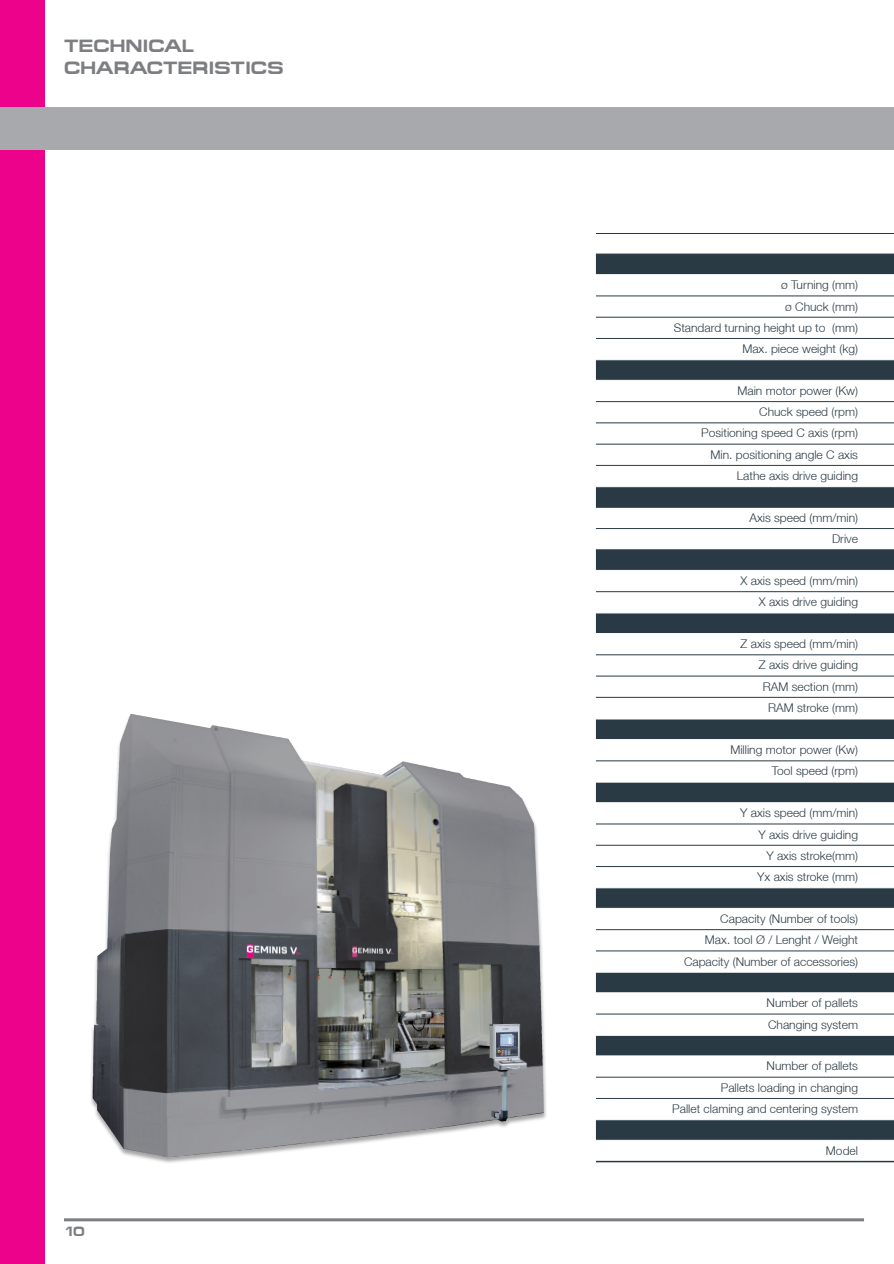
<style>
.page{position:relative;width:894px;height:1264px;background:#fff}
.page>*{position:absolute;margin:0;border:0;box-sizing:border-box;transform-origin:0 0}
.t1{font:700 18px "Micro Extend FLF";color:#7c7e81}
.t2{font:700 13.5px "Micro Extend FLF";color:#7c7e81}
.t3{font:300 12px "Helvetica Neue LT";color:#2a3a44}
</style>
<div class="page">
<svg style="left:595px;top:255px;width:298px;height:378px"></svg>
<hr style="left:595px;top:274px;width:268px;height:1px;background:#fff">
<hr style="left:863px;top:274px;width:30px;height:1px;background:#fff">
<hr style="left:595px;top:359px;width:268px;height:1px;background:#fff">
<hr style="left:863px;top:359px;width:30px;height:1px;background:#fff">
<hr style="left:595px;top:380px;width:268px;height:1px;background:#fff">
<hr style="left:863px;top:380px;width:30px;height:1px;background:#fff">
<hr style="left:595px;top:486px;width:268px;height:1px;background:#fff">
<hr style="left:863px;top:486px;width:30px;height:1px;background:#fff">
<hr style="left:595px;top:570px;width:268px;height:1px;background:#fff">
<hr style="left:863px;top:570px;width:30px;height:1px;background:#fff">
<hr style="left:595px;top:612px;width:268px;height:1px;background:#fff">
<hr style="left:863px;top:612px;width:30px;height:1px;background:#fff">
<hr style="left:595px;top:295px;width:268px;height:1px;background:#2a3a44">
<hr style="left:863px;top:295px;width:30px;height:1px;background:#2a3a44">
<hr style="left:595px;top:317px;width:268px;height:1px;background:#2a3a44">
<hr style="left:863px;top:317px;width:30px;height:1px;background:#2a3a44">
<hr style="left:595px;top:338px;width:268px;height:1px;background:#2a3a44">
<hr style="left:863px;top:338px;width:30px;height:1px;background:#2a3a44">
<hr style="left:595px;top:401px;width:268px;height:1px;background:#2a3a44">
<hr style="left:863px;top:401px;width:30px;height:1px;background:#2a3a44">
<hr style="left:595px;top:422px;width:268px;height:1px;background:#2a3a44">
<hr style="left:863px;top:422px;width:30px;height:1px;background:#2a3a44">
<hr style="left:595px;top:443px;width:268px;height:1px;background:#2a3a44">
<hr style="left:863px;top:443px;width:30px;height:1px;background:#2a3a44">
<hr style="left:595px;top:465px;width:268px;height:1px;background:#2a3a44">
<hr style="left:863px;top:465px;width:30px;height:1px;background:#2a3a44">
<hr style="left:595px;top:507px;width:268px;height:1px;background:#2a3a44">
<hr style="left:863px;top:507px;width:30px;height:1px;background:#2a3a44">
<hr style="left:595px;top:549px;width:268px;height:1px;background:#2a3a44">
<hr style="left:863px;top:549px;width:30px;height:1px;background:#2a3a44">
<hr style="left:595px;top:528px;width:268px;height:1px;background:#2a3a44">
<hr style="left:863px;top:528px;width:30px;height:1px;background:#2a3a44">
<hr style="left:595px;top:591px;width:268px;height:1px;background:#2a3a44">
<hr style="left:863px;top:591px;width:30px;height:1px;background:#2a3a44">
<hr style="left:595px;top:654px;width:268px;height:1px;background:#2a3a44">
<hr style="left:863px;top:654px;width:30px;height:1px;background:#2a3a44">
<hr style="left:595px;top:675px;width:268px;height:1px;background:#2a3a44">
<hr style="left:863px;top:675px;width:30px;height:1px;background:#2a3a44">
<hr style="left:595px;top:697px;width:268px;height:1px;background:#2a3a44">
<hr style="left:863px;top:697px;width:30px;height:1px;background:#2a3a44">
<hr style="left:595px;top:233px;width:268px;height:1px;background:#2a3a44">
<hr style="left:863px;top:233px;width:30px;height:1px;background:#2a3a44">
<hr style="left:595px;top:254px;width:268px;height:1px;background:#2a3a44">
<hr style="left:863px;top:254px;width:30px;height:1px;background:#2a3a44">
<svg style="left:595px;top:719px;width:298px;height:420px"></svg>
<hr style="left:595px;top:739px;width:268px;height:1px;background:#fff">
<hr style="left:863px;top:739px;width:30px;height:1px;background:#fff">
<hr style="left:595px;top:781px;width:268px;height:1px;background:#fff">
<hr style="left:863px;top:781px;width:30px;height:1px;background:#fff">
<hr style="left:595px;top:802px;width:268px;height:1px;background:#fff">
<hr style="left:863px;top:802px;width:30px;height:1px;background:#fff">
<hr style="left:595px;top:887px;width:268px;height:1px;background:#fff">
<hr style="left:863px;top:887px;width:30px;height:1px;background:#fff">
<hr style="left:595px;top:907px;width:268px;height:1px;background:#fff">
<hr style="left:863px;top:907px;width:30px;height:1px;background:#fff">
<hr style="left:595px;top:971px;width:268px;height:1px;background:#fff">
<hr style="left:863px;top:971px;width:30px;height:1px;background:#fff">
<hr style="left:595px;top:992px;width:268px;height:1px;background:#fff">
<hr style="left:863px;top:992px;width:30px;height:1px;background:#fff">
<hr style="left:595px;top:1034px;width:268px;height:1px;background:#fff">
<hr style="left:863px;top:1034px;width:30px;height:1px;background:#fff">
<hr style="left:595px;top:1055px;width:268px;height:1px;background:#fff">
<hr style="left:863px;top:1055px;width:30px;height:1px;background:#fff">
<hr style="left:595px;top:1119px;width:268px;height:1px;background:#fff">
<hr style="left:863px;top:1119px;width:30px;height:1px;background:#fff">
<hr style="left:595px;top:760px;width:268px;height:1px;background:#2a3a44">
<hr style="left:863px;top:760px;width:30px;height:1px;background:#2a3a44">
<hr style="left:595px;top:823px;width:268px;height:1px;background:#2a3a44">
<hr style="left:863px;top:823px;width:30px;height:1px;background:#2a3a44">
<hr style="left:595px;top:844px;width:268px;height:1px;background:#2a3a44">
<hr style="left:863px;top:844px;width:30px;height:1px;background:#2a3a44">
<hr style="left:595px;top:866px;width:268px;height:1px;background:#2a3a44">
<hr style="left:863px;top:866px;width:30px;height:1px;background:#2a3a44">
<hr style="left:595px;top:929px;width:268px;height:1px;background:#2a3a44">
<hr style="left:863px;top:929px;width:30px;height:1px;background:#2a3a44">
<hr style="left:595px;top:950px;width:268px;height:1px;background:#2a3a44">
<hr style="left:863px;top:950px;width:30px;height:1px;background:#2a3a44">
<hr style="left:595px;top:1013px;width:268px;height:1px;background:#2a3a44">
<hr style="left:863px;top:1013px;width:30px;height:1px;background:#2a3a44">
<hr style="left:595px;top:1076px;width:268px;height:1px;background:#2a3a44">
<hr style="left:863px;top:1076px;width:30px;height:1px;background:#2a3a44">
<hr style="left:595px;top:1097px;width:268px;height:1px;background:#2a3a44">
<hr style="left:863px;top:1097px;width:30px;height:1px;background:#2a3a44">
<hr style="left:595px;top:1160px;width:268px;height:2px;background:#2a3a44">
<hr style="left:863px;top:1160px;width:30px;height:2px;background:#2a3a44">
<hr style="left:64px;top:1218px;width:799px;height:3px;background:#7c7e81">
<div style="left:0;top:0;width:45px;height:1263px;background:#ed028c"></div>
<div style="left:0;top:106px;width:893px;height:43px;background:#a8a9ad"></div>
<div style="left:89px;top:714px;width:458px;height:449px;background:#231f20;opacity:.4"></div>
<img style="left:112px;top:714px;width:19px;height:117px">
<p class="t1" style="left:64px;top:36px;width:132px">TECHNICAL</p>
<p class="t1" style="left:64px;top:57px;width:221px">CHARACTERISTICS</p>
<p class="t2" style="left:64px;top:1223px;width:22px">10</p>
<p class="t3" style="left:780px;top:277px;width:78px">ø Turning (mm)</p>
<p class="t3" style="left:785px;top:299px;width:74px">ø Chuck (mm)</p>
<p class="t3" style="left:673px;top:320px;width:186px">Standard turning height up to (mm)</p>
<p class="t3" style="left:742px;top:341px;width:117px">Max. piece weight (kg)</p>
<p class="t3" style="left:737px;top:383px;width:122px">Main motor power (Kw)</p>
<p class="t3" style="left:759px;top:404px;width:100px">Chuck speed (rpm)</p>
<p class="t3" style="left:701px;top:426px;width:158px">Positioning speed C axis (rpm)</p>
<p class="t3" style="left:710px;top:447px;width:149px">Min. positioning angle C axis</p>
<p class="t3" style="left:736px;top:468px;width:123px">Lathe axis drive guiding</p>
<p class="t3" style="left:749px;top:510px;width:110px">Axis speed (mm/min)</p>
<p class="t3" style="left:831px;top:531px;width:28px">Drive</p>
<p class="t3" style="left:740px;top:573px;width:119px">X axis speed (mm/min)</p>
<p class="t3" style="left:758px;top:594px;width:101px">X axis drive guiding</p>
<p class="t3" style="left:740px;top:636px;width:119px">Z axis speed (mm/min)</p>
<p class="t3" style="left:758px;top:657px;width:101px">Z axis drive guiding</p>
<p class="t3" style="left:762px;top:679px;width:97px">RAM section (mm)</p>
<p class="t3" style="left:768px;top:700px;width:91px">RAM stroke (mm)</p>
<p class="t3" style="left:730px;top:742px;width:129px">Milling motor power (Kw)</p>
<p class="t3" style="left:771px;top:763px;width:88px">Tool speed (rpm)</p>
<p class="t3" style="left:740px;top:805px;width:119px">Y axis speed (mm/min)</p>
<p class="t3" style="left:758px;top:826px;width:101px">Y axis drive guiding</p>
<p class="t3" style="left:766px;top:848px;width:93px">Y axis stroke(mm)</p>
<p class="t3" style="left:757px;top:869px;width:102px">Yx axis stroke (mm)</p>
<p class="t3" style="left:720px;top:911px;width:139px">Capacity (Number of tools)</p>
<p class="t3" style="left:704px;top:932px;width:154px">Max. tool Ø / Lenght / Weight</p>
<p class="t3" style="left:683px;top:953px;width:175px">Capacity (Number of accessories)</p>
<p class="t3" style="left:766px;top:995px;width:93px">Number of pallets</p>
<p class="t3" style="left:768px;top:1016px;width:91px">Changing system</p>
<p class="t3" style="left:766px;top:1058px;width:93px">Number of pallets</p>
<p class="t3" style="left:720px;top:1079px;width:139px">Pallets loading in changing</p>
<p class="t3" style="left:672px;top:1101px;width:187px">Pallet claming and centering system</p>
<p class="t3" style="left:825px;top:1143px;width:34px">Model</p>
</div>
